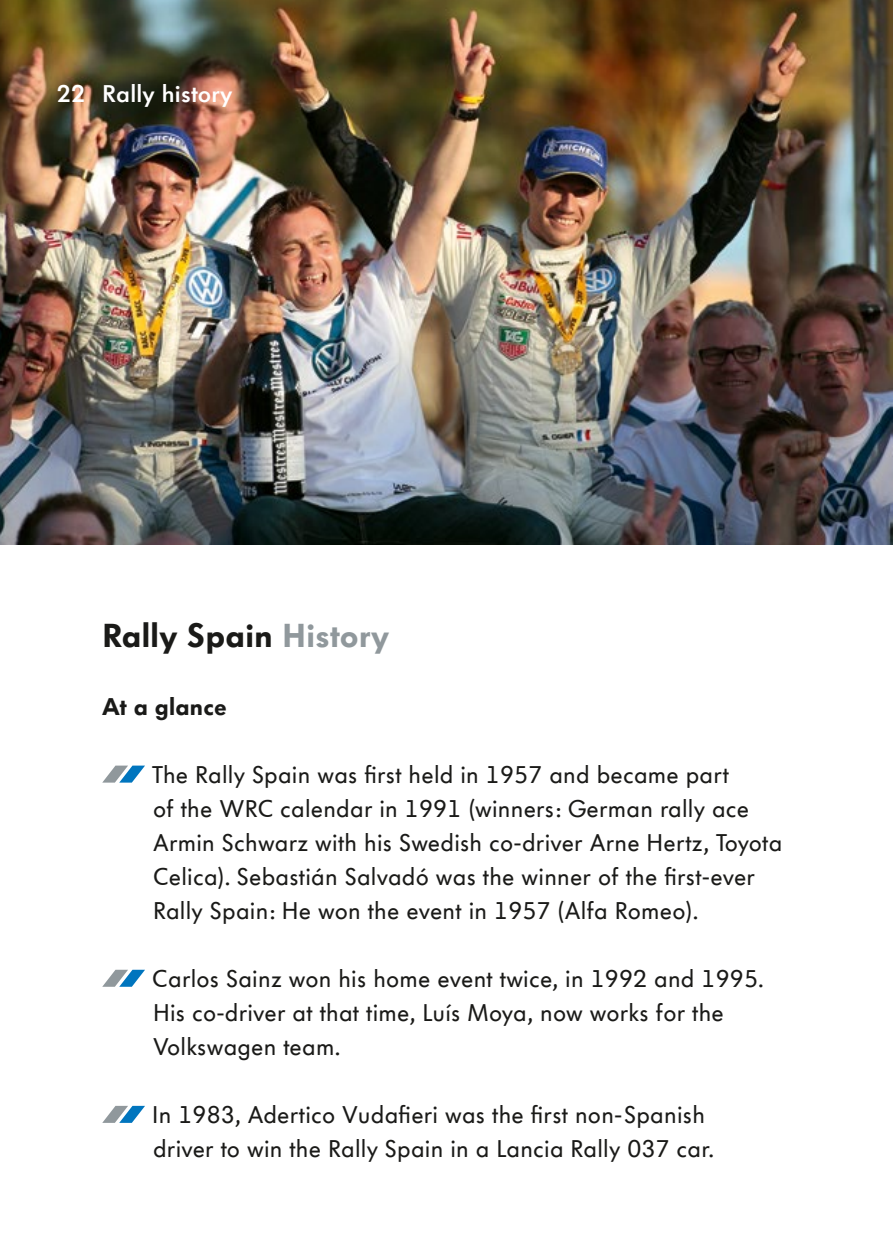
<style>
.page{position:relative;width:893px;height:1259px;background:#fff}
.page>*{position:absolute;margin:0;border:0;box-sizing:border-box;transform-origin:0 0}
.t1{font:900 33px "VW Headline OT";letter-spacing:.01em;color:#1a1a18}
.t2{font:24px/33.9px "VW Headline OT";letter-spacing:.01em;color:#1a1a18}
.t3{font:600 24px "VW Headline OT";letter-spacing:.01em;color:#fff}
.t4{font:900 24px "VW Headline OT";letter-spacing:.01em;color:#1a1a18}
.s1{color:#90989c}
</style>
<div class="page">
<img style="left:0;top:0;width:893px;height:544px">
<svg style="left:103px;top:765px;width:42px;height:17px"></svg>
<svg style="left:103px;top:969px;width:42px;height:17px"></svg>
<svg style="left:102px;top:1106px;width:43px;height:17px"></svg>
<p class="t3" style="left:57px;top:78px;width:30px">22</p>
<p class="t3" style="left:102px;top:78px;width:132px">Rally history</p>
<h1 class="t1" style="left:102px;top:613px;width:289px">Rally Spain <span class="s1">History</span></h1>
<p class="t4" style="left:102px;top:690px;width:126px">At a glance</p>
<p class="t2" style="left:152px;top:758px;width:631px">The Rally Spain was first held in 1957 and became part<br>of the WRC calendar in 1991 (winners: German rally ace Armin Schwarz with his Swedish co-driver Arne Hertz, Toyota Celica). Sebastián Salvadó was the winner of the first-ever Rally Spain: He won the event in 1957 (Alfa Romeo).</p>
<p class="t2" style="left:152px;top:962px;width:613px">Carlos Sainz won his home event twice, in 1992 and 1995.<br>His co-driver at that time, Luís Moya, now works for the<br>Volkswagen team.</p>
<p class="t2" style="left:152px;top:1098px;width:563px">In 1983, Adertico Vudafieri was the first non-Spanish driver to win the Rally Spain in a Lancia Rally 037 car.</p>
</div>
